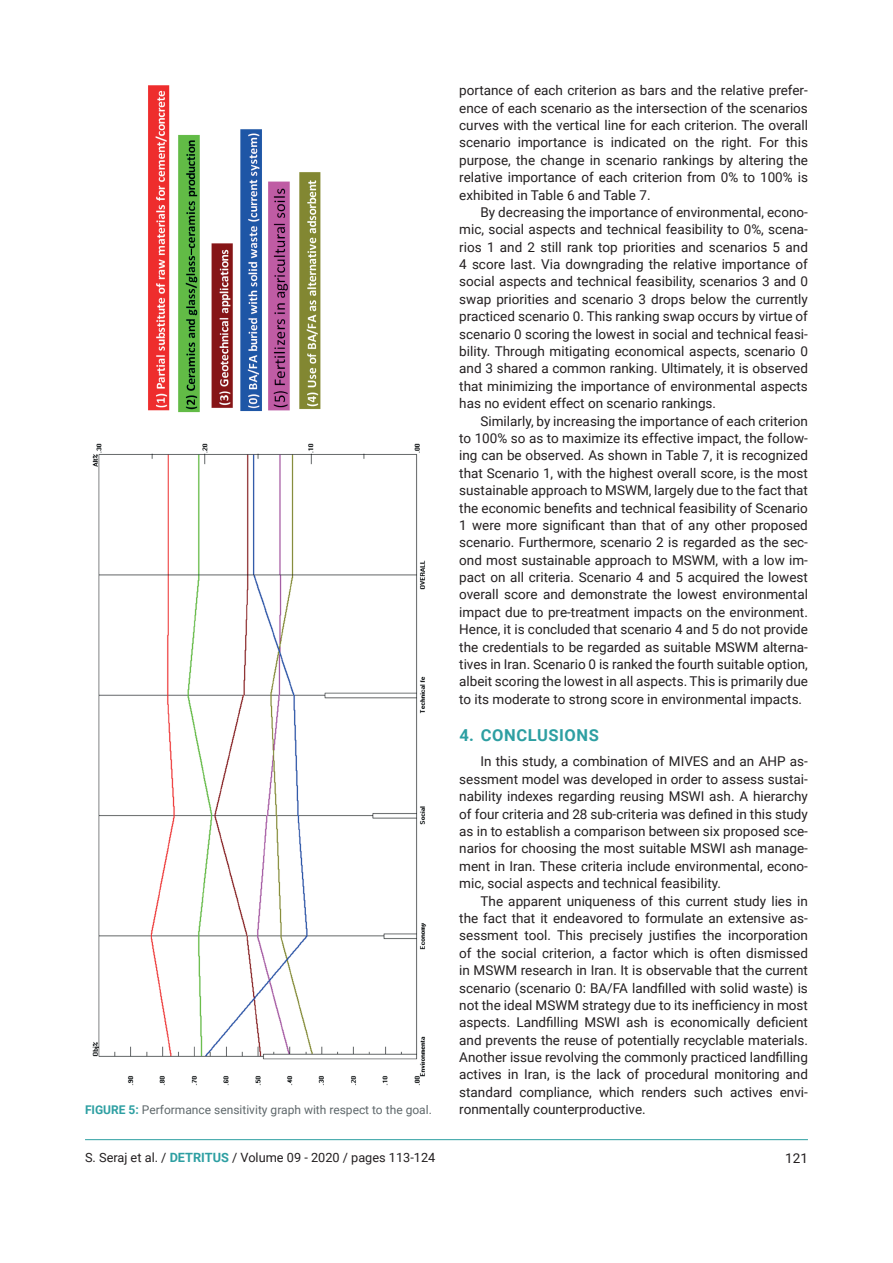
<style>
.page{position:relative;width:893px;height:1263px;background:#fff}
.page>*{position:absolute;margin:0;border:0;box-sizing:border-box;transform-origin:0 0}
.t1{font:700 16.5px "Roboto";letter-spacing:.035em;color:#2d9fa2}
.t2{font:13.5px/17.4px "Roboto";color:#231f20;text-align:justify}
.t3{font:12.75px "Roboto";color:#231f20}
.t4{font:12px "Roboto";color:#5f686b}
.s1{font-weight:700;color:#2d9fa2}
</style>
<div class="page">
<hr style="left:85px;top:1139px;width:723px;height:1px;background:#2d9fa2">
<img style="left:92px;top:85px;width:335px;height:1000px">
<div style="left:92px;top:426px;width:339px;height:15px;background:#fff"></div>
<p class="t4" style="left:85px;top:1101px;width:348px"><span class="s1">FIGURE 5:</span> Performance sensitivity graph with respect to the goal.</p>
<p class="t2" style="left:459px;top:81px;width:350px">portance of each criterion as bars and the relative prefer&shy;ence of each scenario as the intersection of the scenarios curves with the vertical line for each criterion. The overall scenario importance is indicated on the right. For this purpose, the change in scenario rankings by altering the relative importance of each criterion from 0% to 100% is exhibited in Table 6 and Table 7.</p>
<p class="t2" style="left:459px;top:203px;width:350px;text-indent:21px">By decreasing the importance of environmental, econo&shy;mic, social aspects and technical feasibility to 0%, scena&shy;rios 1 and 2 still rank top priorities and scenarios 5 and 4 score last. Via downgrading the relative importance of social aspects and technical feasibility, scenarios 3 and 0 swap priorities and scenario 3 drops below the currently practiced scenario 0. This ranking swap occurs by virtue of scenario 0 scoring the lowest in social and technical feasi&shy;bility. Through mitigating economical aspects, scenario 0 and 3 shared a common ranking. Ultimately, it is observed that minimizing the importance of environmental aspects has no evident effect on scenario rankings.</p>
<p class="t2" style="left:459px;top:412px;width:350px;text-indent:21px">Similarly, by increasing the importance of each criterion to 100% so as to maximize its effective impact, the follow&shy;ing can be observed. As shown in Table 7, it is recognized that Scenario 1, with the highest overall score, is the most sustainable approach to MSWM, largely due to the fact that the economic benefits and technical feasibility of Scenario 1 were more significant than that of any other proposed scenario. Furthermore, scenario 2 is regarded as the sec&shy;ond most sustainable approach to MSWM, with a low im&shy;pact on all criteria. Scenario 4 and 5 acquired the lowest overall score and demonstrate the lowest environmental impact due to pre-treatment impacts on the environment.<br>Hence, it is concluded that scenario 4 and 5 do not provide the credentials to be regarded as suitable MSWM alterna&shy;tives in Iran. Scenario 0 is ranked the fourth suitable option, albeit scoring the lowest in all aspects. This is primarily due to its moderate to strong score in environmental impacts.</p>
<p class="t1" style="left:460px;top:723px;width:141px">4. CONCLUSIONS</p>
<p class="t2" style="left:459px;top:752px;width:350px;text-indent:21px">In this study, a combination of MIVES and an AHP as&shy;sessment model was developed in order to assess sustai&shy;nability indexes regarding reusing MSWI ash. A hierarchy of four criteria and 28 sub-criteria was defined in this study as in to establish a comparison between six proposed sce&shy;narios for choosing the most suitable MSWI ash manage&shy;ment in Iran. These criteria include environmental, econo&shy;mic, social aspects and technical feasibility.</p>
<p class="t2" style="left:459px;top:891px;width:350px;text-indent:21px">The apparent uniqueness of this current study lies in the fact that it endeavored to formulate an extensive as&shy;sessment tool. This precisely justifies the incorporation of the social criterion, a factor which is often dismissed in MSWM research in Iran. It is observable that the current scenario (scenario 0: BA/FA landfilled with solid waste) is not the ideal MSWM strategy due to its inefficiency in most aspects. Landfilling MSWI ash is economically deficient and prevents the reuse of potentially recyclable materials.<br>Another issue revolving the commonly practiced landfilling actives in Iran, is the lack of procedural monitoring and standard compliance, which renders such actives envi&shy;ronmentally counterproductive.</p>
<p class="t3" style="left:85px;top:1148px;width:352px">S. Seraj et al. / <span class="s1">DETRITUS</span> / Volume 09 - 2020 / pages 113-124</p>
<p class="t2" style="left:785px;top:1148px;width:24px">121</p>
</div>
